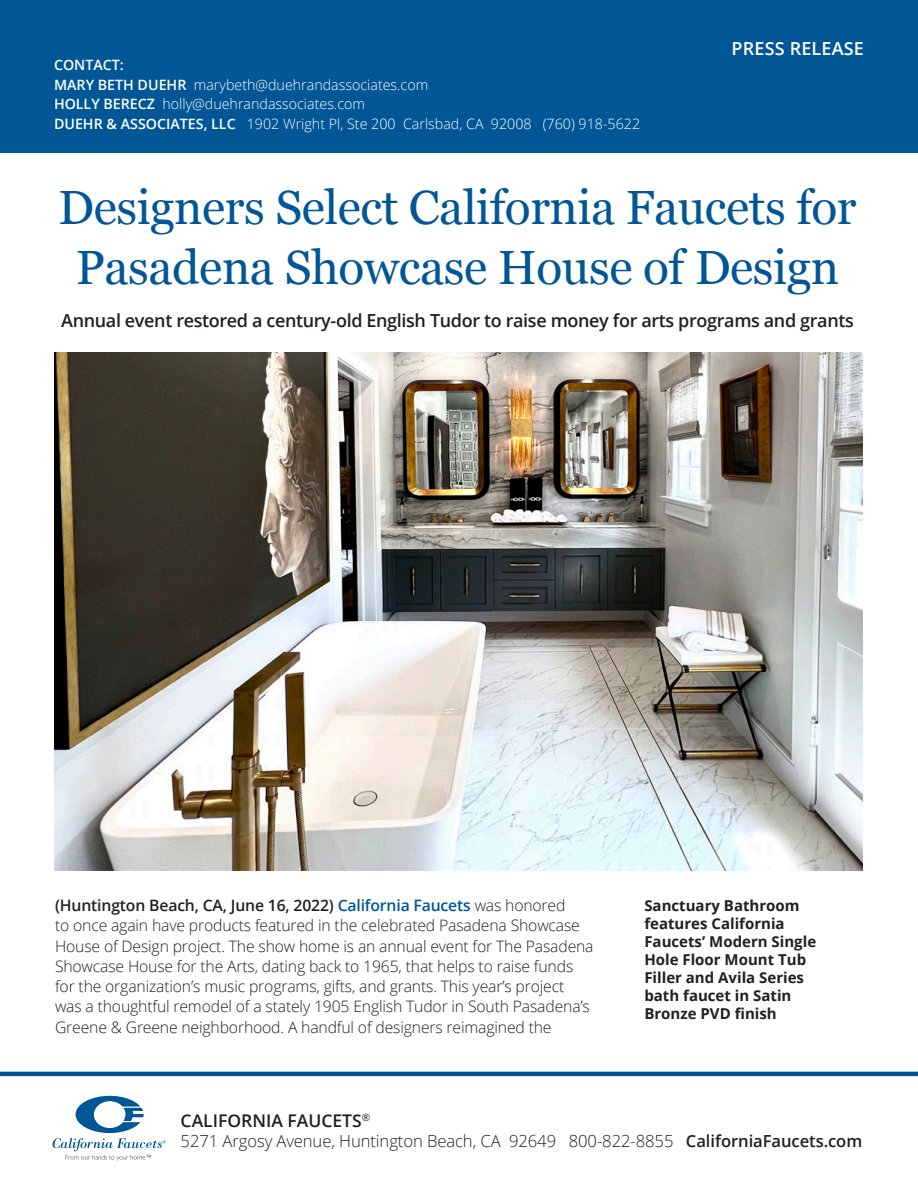
<style>
.page{position:relative;width:918px;height:1188px;background:#fff}
.page>*{position:absolute;margin:0;border:0;box-sizing:border-box;transform-origin:0 0}
.t1{font:48px/60px "Georgia";letter-spacing:-.01em;color:#015696;text-align:center}
.t2{font:600 18px "Open Sans";letter-spacing:-.02em;color:#231f20}
.t3{font:600 18px "Open Sans";letter-spacing:.01em;color:#fff}
.t4{font:600 17.55px "Open Sans";color:#231f20}
.t5{font:300 16.65px "Open Sans";letter-spacing:-.005em;color:#231f20}
.t6{font:300 15.75px/20.2px "Open Sans";letter-spacing:-.01em;color:#231f20}
.t7{font:700 15px/18px "Open Sans";color:#231f20}
.t8{font:300 14.25px/19.5px "Open Sans";color:#fff}
.s1{font-weight:600}
.s2{font-weight:600;color:#015696}
</style>
<div class="page">
<div style="left:0;top:0;width:918px;height:153px;background:#015696"></div>
<svg style="left:53px;top:1096px;width:113px;height:65px"></svg>
<img style="left:54px;top:352px;width:809px;height:519px">
<hr style="left:0;top:1072px;width:918px;height:4px;background:#015696">
<p class="t8" style="left:54px;top:55px;width:588px"><span class="s1">CONTACT:<br>MARY BETH DUEHR</span> marybeth@duehrandassociates.com<br><span class="s1">HOLLY BERECZ</span> holly@duehrandassociates.com<br><span class="s1">DUEHR &amp; ASSOCIATES, LLC</span> 1902 Wright Pl, Ste 200 Carlsbad, CA 92008 (760) 918-5622</p>
<p class="t3" style="left:732px;top:36px;width:134px">PRESS RELEASE</p>
<h1 class="t1" style="left:58px;top:175px;width:800px">Designers Select California Faucets for<br>Pasadena Showcase House of Design</h1>
<p class="t2" style="left:61px;top:308px;width:794px">Annual event restored a century-old English Tudor to raise money for arts programs and grants</p>
<p class="t6" style="left:55px;top:895px;width:540px"><span class="s1">(Huntington Beach, CA, June 16, 2022)</span> <span class="s2">California Faucets</span> was honored<br>to once again have products featured in the celebrated Pasadena Showcase House of Design project. The show home is an annual event for The Pasadena Showcase House for the Arts, dating back to 1965, that helps to raise funds for the organization’s music programs, gifts, and grants. This year’s project was a thoughtful remodel of a stately 1905 English Tudor in South Pasadena’s Greene &amp; Greene neighborhood. A handful of designers reimagined the</p>
<p class="t7" style="left:644px;top:896px;width:173px">Sanctuary Bathroom features California<br>Faucets’ Modern Single<br>Hole Floor Mount Tub<br>Filler and Avila Series bath faucet in Satin<br>Bronze PVD finish</p>
<p class="t4" style="left:181px;top:1108px;width:191px">CALIFORNIA FAUCETS<sup>®</sup></p>
<p class="t5" style="left:181px;top:1129px;width:683px">5271 Argosy Avenue, Huntington Beach, CA 92649 800-822-8855 <span class="s1">CaliforniaFaucets.com</span></p>
</div>
